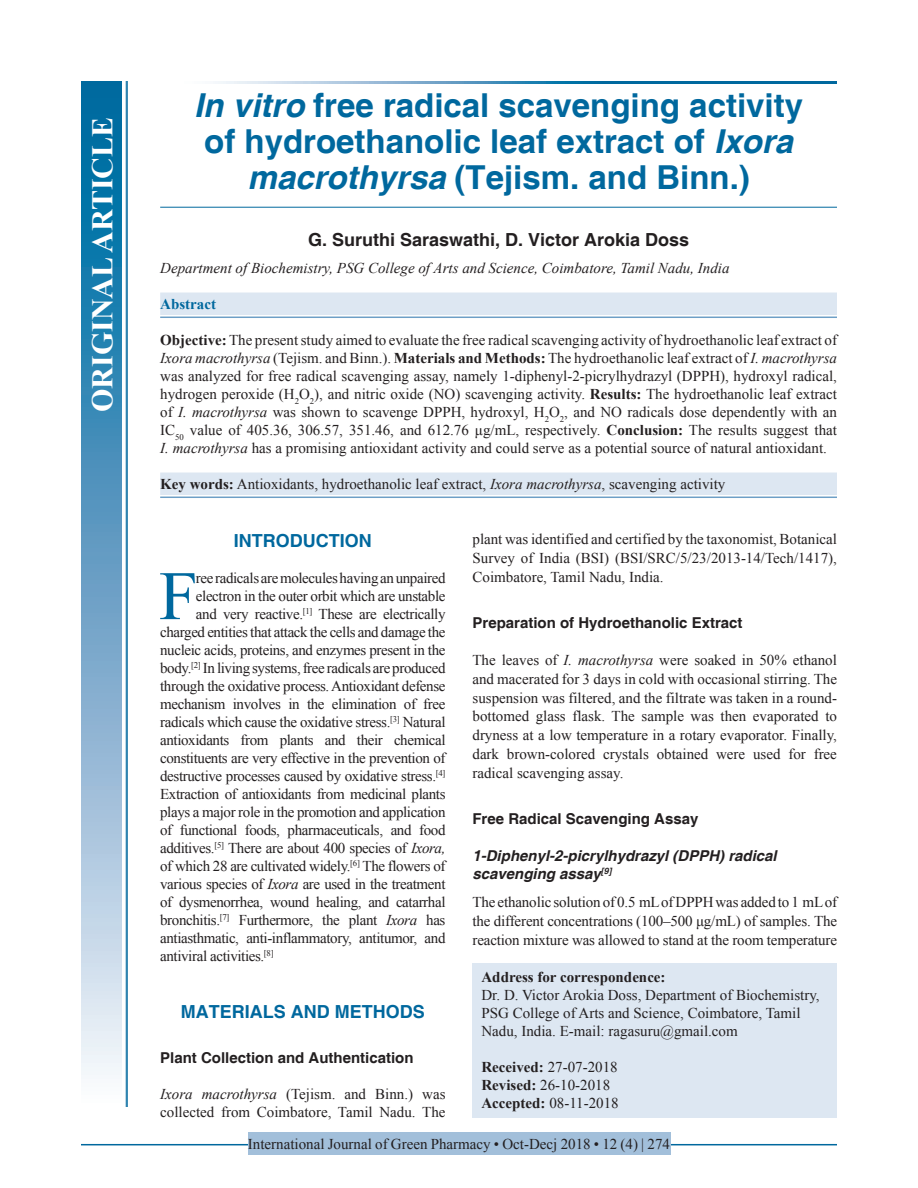
<style>
.page{position:relative;width:918px;height:1188px;background:#fff}
.page>*{position:absolute;margin:0;border:0;box-sizing:border-box;transform-origin:0 0}
.DROP_CAP_TX{font:69.3px "Times New Roman";color:#00689e}
.AT{font:700 33px/36px "Helvetica";color:#00689e;text-align:center}
.AH{font:700 30px "Times New Roman";color:#fff}
.AU{font:700 18px "Helvetica";color:#231f20}
.t1{font:700 18px "Helvetica";color:#00689e}
.DROP_CAP_TX-2{font:15px "Times New Roman";letter-spacing:-.025em;color:#231f20}
.TX{font:15px/18.9px "Times New Roman";color:#231f20;text-align:justify}
.ABS{font:15px/18px "Times New Roman";color:#231f20;text-align:justify}
.ADD{font:15px/18px "Times New Roman";color:#231f20}
.t2{font:700 15px "Helvetica";color:#231f20}
.KWD_1_L{font:15px "Times New Roman";color:#231f20}
.AFF{font:italic 15px "Times New Roman";color:#231f20}
.RF{font:15px "Times New Roman";color:#231f20}
.t3{font:italic 700 15px/18.9px "Helvetica";color:#231f20}
.HIS{font:15px/18px "Times New Roman";color:#231f20}
.ABSH{font:700 15px "Times New Roman";color:#00689e}
.s1{font-style:italic}
.s2{font-weight:700}
.s3{font-style:inherit}
</style>
<div class="page">
<hr style="left:81px;top:1144px;width:756px;height:1px;background:#00689e">
<div style="left:248px;top:1133px;width:422px;height:22px;background:#a2bfda"></div>
<hr style="left:160px;top:207px;width:677px;height:1px;background:#00689e">
<div style="left:160px;top:293px;width:677px;height:22px;background:#dde7f2"></div>
<hr style="left:160px;top:317px;width:677px;height:1px;background:#6d9fc6">
<div style="left:160px;top:473px;width:677px;height:22px;background:#dde7f2"></div>
<hr style="left:160px;top:497px;width:677px;height:1px;background:#6d9fc6">
<div style="left:472px;top:963px;width:365px;height:154px;background:#dde7f2"></div>
<svg style="left:215px;top:81px;width:622px;height:3px;background:#4d94bc"></svg>
<div style="left:81px;top:81px;width:41px;height:1026px;background:linear-gradient(to bottom,#005e9a,#f6f0f9)"></div>
<hr style="left:127px;top:81px;width:1px;height:1026px;background:#00689e">
<hr style="left:126px;top:81px;width:1px;height:1026px;background:#00689e">
<p class="AH" style="left:82px;top:412px;width:296px;rotate:-90deg">ORIGINAL ARTICLE</p>
<p class="AT" style="left:194px;top:89px;width:610px"><span class="s1">In vitro</span> free radical scavenging activity of hydroethanolic leaf extract of <span class="s1">Ixora macrothyrsa</span> (Tejism. and Binn.)</p>
<p class="AU" style="left:308px;top:229px;width:383px">G. Suruthi Saraswathi, D. Victor Arokia Doss</p>
<p class="AFF" style="left:160px;top:258px;width:571px">Department of Biochemistry, PSG College of Arts and Science, Coimbatore, Tamil Nadu, India</p>
<p class="ABSH" style="left:160px;top:294px;width:57px">Abstract</p>
<p class="ABS" style="left:160px;top:331px;width:678px"><span class="s2">Objective:</span> The present study aimed to evaluate the free radical scavenging activity of hydroethanolic leaf extract of <span class="s1">Ixora macrothyrsa</span> (Tejism. and Binn.). <span class="s2">Materials and Methods:</span> The hydroethanolic leaf extract of <span class="s1">I. macrothyrsa </span>was analyzed for free radical scavenging assay, namely 1-diphenyl-2-picrylhydrazyl (DPPH), hydroxyl radical, hydrogen peroxide (H<sub>2</sub>O<sub>2</sub>), and nitric oxide (NO) scavenging activity. <span class="s2">Results:</span> The hydroethanolic leaf extract of <span class="s1">I. macrothyrsa</span> was shown to scavenge DPPH, hydroxyl, H<sub>2</sub>O<sub>2</sub>, and NO radicals dose dependently with an IC<sub>50</sub> value of 405.36, 306.57, 351.46, and 612.76 μg/mL, respectively. <span class="s2">Conclusion:</span> The results suggest that <span class="s1">I. macrothyrsa</span> has a promising antioxidant activity and could serve as a potential source of natural antioxidant.</p>
<p class="KWD_1_L" style="left:160px;top:474px;width:567px"><span class="s2">Key words:</span> Antioxidants, hydroethanolic leaf extract, <span class="s1">Ixora macrothyrsa</span>, scavenging activity</p>
<h1 class="t1" style="left:234px;top:530px;width:139px">INTRODUCTION</h1>
<p class="DROP_CAP_TX" style="left:159px;top:549px;width:40px">F</p>
<p class="DROP_CAP_TX-2" style="left:196px;top:568px;width:251px">ree radicals are molecules having an unpaired</p>
<p class="DROP_CAP_TX-2" style="left:196px;top:586px;width:251px">electron in the outer orbit which are unstable</p>
<p class="DROP_CAP_TX-2" style="left:196px;top:604px;width:251px">and very reactive.<sup>[1]</sup> These are electrically</p>
<p class="DROP_CAP_TX-2" style="left:160px;top:622px;width:287px">charged entities that attack the cells and damage the</p>
<p class="DROP_CAP_TX-2" style="left:160px;top:640px;width:287px">nucleic acids, proteins, and enzymes present in the</p>
<p class="DROP_CAP_TX-2" style="left:160px;top:658px;width:287px">body.<sup>[2]</sup> In living systems, free radicals are produced</p>
<p class="DROP_CAP_TX-2" style="left:160px;top:676px;width:287px">through the oxidative process. Antioxidant defense</p>
<p class="DROP_CAP_TX-2" style="left:160px;top:694px;width:287px">mechanism involves in the elimination of free</p>
<p class="DROP_CAP_TX-2" style="left:160px;top:712px;width:287px">radicals which cause the oxidative stress.<sup>[3]</sup> Natural</p>
<p class="DROP_CAP_TX-2" style="left:160px;top:730px;width:287px">antioxidants from plants and their chemical</p>
<p class="DROP_CAP_TX-2" style="left:160px;top:748px;width:287px">constituents are very effective in the prevention of</p>
<p class="DROP_CAP_TX-2" style="left:160px;top:766px;width:287px">destructive processes caused by oxidative stress.<sup>[4]</sup></p>
<p class="DROP_CAP_TX-2" style="left:160px;top:784px;width:287px">Extraction of antioxidants from medicinal plants</p>
<p class="DROP_CAP_TX-2" style="left:160px;top:802px;width:287px">plays a major role in the promotion and application</p>
<p class="DROP_CAP_TX-2" style="left:160px;top:820px;width:287px">of functional foods, pharmaceuticals, and food</p>
<p class="DROP_CAP_TX-2" style="left:160px;top:838px;width:287px">additives.<sup>[5]</sup> There are about 400 species of <span class="s1">Ixora,</span></p>
<p class="DROP_CAP_TX-2" style="left:160px;top:856px;width:287px">of which 28 are cultivated widely.<sup>[6]</sup> The flowers of</p>
<p class="DROP_CAP_TX-2" style="left:160px;top:874px;width:287px">various species of <span class="s1">Ixora</span> are used in the treatment</p>
<p class="DROP_CAP_TX-2" style="left:160px;top:892px;width:287px">of dysmenorrhea, wound healing, and catarrhal</p>
<p class="DROP_CAP_TX-2" style="left:160px;top:910px;width:287px">bronchitis.<sup>[7]</sup> Furthermore, the plant <span class="s1">Ixora</span> has</p>
<p class="DROP_CAP_TX-2" style="left:160px;top:928px;width:287px">antiasthmatic, anti-inflammatory, antitumor, and</p>
<p class="DROP_CAP_TX-2" style="left:160px;top:946px;width:115px">antiviral activities.<sup>[8]</sup></p>
<h1 class="t1" style="left:181px;top:1001px;width:245px">MATERIALS AND METHODS</h1>
<h2 class="t2" style="left:160px;top:1049px;width:255px">Plant Collection and Authentication</h2>
<p class="TX" style="left:160px;top:1085px;width:287px;line-height:18px"><span class="s1">Ixora macrothyrsa</span> (Tejism. and Binn.) was collected from Coimbatore, Tamil Nadu. The</p>
<p class="TX" style="left:472px;top:530px;width:366px">plant was identified and certified by the taxonomist, Botanical Survey of India (BSI) (BSI/SRC/5/23/2013-14/Tech/1417), Coimbatore, Tamil Nadu, India.</p>
<h2 class="t2" style="left:472px;top:614px;width:272px">Preparation of Hydroethanolic Extract</h2>
<p class="TX" style="left:472px;top:650px;width:366px">The leaves of <span class="s1">I. macrothyrsa</span> were soaked in 50% ethanol and macerated for 3 days in cold with occasional stirring. The suspension was filtered, and the filtrate was taken in a round&shy;bottomed glass flask. The sample was then evaporated to dryness at a low temperature in a rotary evaporator. Finally, dark brown-colored crystals obtained were used for free radical scavenging assay.</p>
<h2 class="t2" style="left:472px;top:809px;width:227px">Free Radical Scavenging Assay</h2>
<h3 class="t3" style="left:472px;top:847px;width:306px">1-Diphenyl-2-picrylhydrazyl (DPPH) radical scavenging assay<sup>[9]</sup></h3>
<p class="TX" style="left:472px;top:893px;width:366px">The ethanolic solution of 0.5 mL of DPPH was added to 1 mL of the different concentrations (100–500 μg/mL) of samples. The reaction mixture was allowed to stand at the room temperature</p>
<p class="ADD" style="left:482px;top:968px;width:340px"><span class="s2">Address for correspondence:<br></span>Dr. D. Victor Arokia Doss, Department of Biochemistry, PSG College of Arts and Science, Coimbatore, Tamil Nadu, India. E-mail: ragasuru@gmail.com</p>
<p class="HIS" style="left:482px;top:1058px;width:139px"><span class="s2">Received:</span> 27-07-2018<br><span class="s2">Revised:</span> 26-10-2018<br><span class="s2">Accepted:</span> 08-11-2018</p>
<p class="RF" style="left:248px;top:1134px;width:424px">International Journal of Green Pharmacy <span class="s3">•</span> Oct-Decj <span class="s3">2018 • 12 (4) | 274</span></p>
</div>
